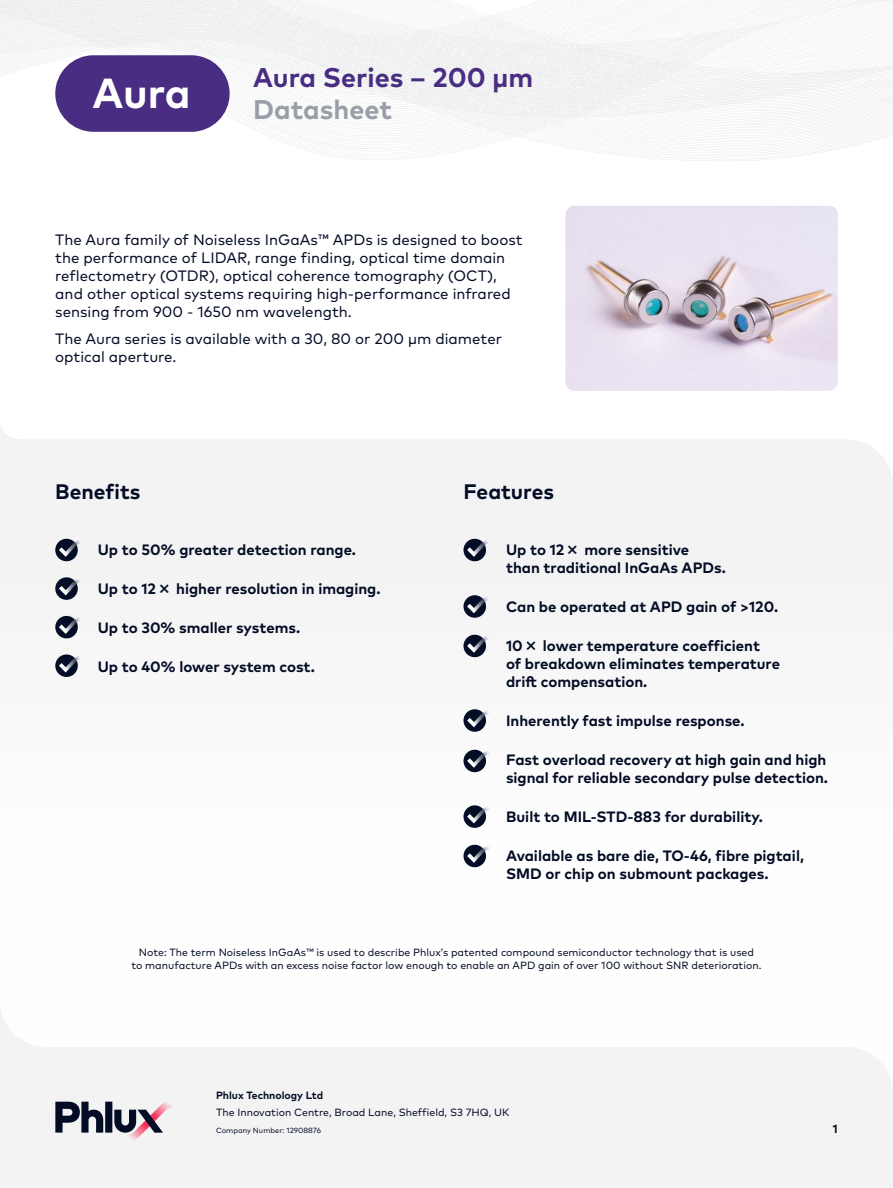
<style>
.page{position:relative;width:893px;height:1188px;background:#fff}
.page>*{position:absolute;margin:0;border:0;box-sizing:border-box;transform-origin:0 0}
.t1{font:700 42px "Mark Pro";color:#fff}
.t2{font:700 27px "Mark Pro";color:#492d82}
.t3{font:700 27px "Mark Pro";color:#9a9ea8}
.t4{font:700 21px "Mark Pro";color:#030c25}
.t5{font:700 15px/18px "Mark Pro";color:#030c25}
.t6{font:15px/18px "Mark Pro";color:#030c25}
.t7{font:700 12px "Mark Pro";color:#030c25}
.t8{font:10.5px/12.6px "Mark Pro";color:#030c25;text-align:center}
.t9{font:700 10.5px "Mark Pro";color:#030c25}
.t10{font:7.5px "Mark Pro";color:#030c25}
</style>
<div class="page">
<svg style="left:0;top:0;width:791px;height:161px"></svg>
<svg style="left:426px;top:0;width:467px;height:157px;fill:#f5f6f6"></svg>
<div style="left:0;top:337px;width:893px;height:766px;background:#fbfbfb"></div>
<div style="left:55px;top:55px;width:175px;height:77px;background:#492d82;border-radius:38px"></div>
<div style="left:55px;top:539px;width:23px;height:22px;background:#030d26;border-radius:50%"></div>
<img style="left:59px;top:542px;width:18px;height:15px">
<svg style="left:75px;top:540px;width:6px;height:6px"></svg>
<div style="left:463px;top:539px;width:23px;height:22px;background:#030d26;border-radius:50%"></div>
<img style="left:467px;top:542px;width:18px;height:15px">
<svg style="left:483px;top:540px;width:6px;height:6px"></svg>
<div style="left:463px;top:635px;width:23px;height:22px;background:#030d26;border-radius:50%"></div>
<img style="left:467px;top:638px;width:18px;height:15px">
<svg style="left:483px;top:636px;width:6px;height:6px"></svg>
<svg style="left:463px;top:709px;width:23px;height:23px"></svg>
<img style="left:467px;top:713px;width:18px;height:14px">
<svg style="left:483px;top:711px;width:6px;height:6px"></svg>
<svg style="left:463px;top:595px;width:23px;height:23px"></svg>
<img style="left:467px;top:599px;width:18px;height:14px">
<svg style="left:483px;top:597px;width:6px;height:6px"></svg>
<svg style="left:55px;top:577px;width:23px;height:23px"></svg>
<img style="left:59px;top:581px;width:18px;height:14px">
<svg style="left:75px;top:579px;width:6px;height:6px"></svg>
<div style="left:463px;top:750px;width:23px;height:22px;background:#030d26;border-radius:50%"></div>
<img style="left:467px;top:753px;width:18px;height:15px">
<svg style="left:483px;top:751px;width:6px;height:6px"></svg>
<div style="left:55px;top:616px;width:23px;height:22px;background:#030d26;border-radius:50%"></div>
<img style="left:59px;top:619px;width:18px;height:15px">
<svg style="left:75px;top:617px;width:6px;height:6px"></svg>
<svg style="left:463px;top:805px;width:23px;height:23px"></svg>
<img style="left:467px;top:809px;width:18px;height:14px">
<svg style="left:483px;top:807px;width:6px;height:6px"></svg>
<svg style="left:55px;top:654px;width:23px;height:23px"></svg>
<img style="left:59px;top:658px;width:18px;height:15px">
<svg style="left:75px;top:656px;width:6px;height:6px"></svg>
<svg style="left:463px;top:845px;width:23px;height:22px"></svg>
<img style="left:467px;top:848px;width:18px;height:15px">
<svg style="left:483px;top:846px;width:6px;height:6px"></svg>
<img style="left:566px;top:206px;width:272px;height:185px">
<div style="left:0;top:1103px;width:893px;height:85px;background:#f3f3f4"></div>
<svg style="left:55px;top:1101px;width:119px;height:40px"></svg>
<h1 class="t1" style="left:93px;top:61px;width:99px">Aura</h1>
<h2 class="t2" style="left:253px;top:57px;width:281px">Aura Series – 200 µm</h2>
<h2 class="t3" style="left:253px;top:89px;width:140px">Datasheet</h2>
<p class="t6" style="left:55px;top:230px;width:469px">The Aura family of Noiseless InGaAs™ APDs is designed to boost the performance of LIDAR, range finding, optical time domain reflectometry (OTDR), optical coherence tomography (OCT), and other optical systems requiring high-performance infrared sensing from 900 - 1650 nm wavelength.</p>
<p class="t6" style="left:55px;top:329px;width:448px">The Aura series is available with a 30, 80 or 200 µm diameter optical aperture.</p>
<h3 class="t4" style="left:55px;top:476px;width:87px">Benefits</h3>
<h3 class="t4" style="left:463px;top:476px;width:92px">Features</h3>
<p class="t5" style="left:98px;top:540px;width:260px">Up to 50% greater detection range.</p>
<p class="t5" style="left:98px;top:579px;width:284px">Up to 12✗ higher resolution in imaging.</p>
<p class="t5" style="left:98px;top:618px;width:204px">Up to 30% smaller systems.</p>
<p class="t5" style="left:98px;top:657px;width:219px">Up to 40% lower system cost.</p>
<p class="t5" style="left:506px;top:540px;width:221px">Up to 12✗ more sensitive than traditional InGaAs APDs.</p>
<p class="t5" style="left:506px;top:597px;width:274px">Can be operated at APD gain of &gt;120.</p>
<p class="t5" style="left:506px;top:636px;width:275px">10✗ lower temperature coefficient<br>of breakdown eliminates temperature drift compensation.</p>
<p class="t5" style="left:506px;top:711px;width:240px">Inherently fast impulse response.</p>
<p class="t5" style="left:506px;top:750px;width:324px">Fast overload recovery at high gain and high signal for reliable secondary pulse detection.</p>
<p class="t5" style="left:506px;top:807px;width:258px">Built to MIL-STD-883 for durability.</p>
<p class="t5" style="left:506px;top:846px;width:299px">Available as bare die, TO-46, fibre pigtail,<br>SMD or chip on submount packages.</p>
<p class="t8" style="left:131px;top:945px;width:632px">Note: The term Noiseless InGaAs™ is used to describe Phlux’s patented compound semiconductor technology that is used<br>to manufacture APDs with an excess noise factor low enough to enable an APD gain of over 100 without SNR deterioration.</p>
<p class="t9" style="left:216px;top:1087px;width:109px">Phlux Technology Ltd</p>
<p class="t8" style="left:216px;top:1105px;width:295px">The Innovation Centre, Broad Lane, Sheffield, S3 7HQ, UK</p>
<p class="t10" style="left:216px;top:1124px;width:107px">Company Number: 12908876</p>
<p class="t7" style="left:833px;top:1119px;width:6px">1</p>
</div>
